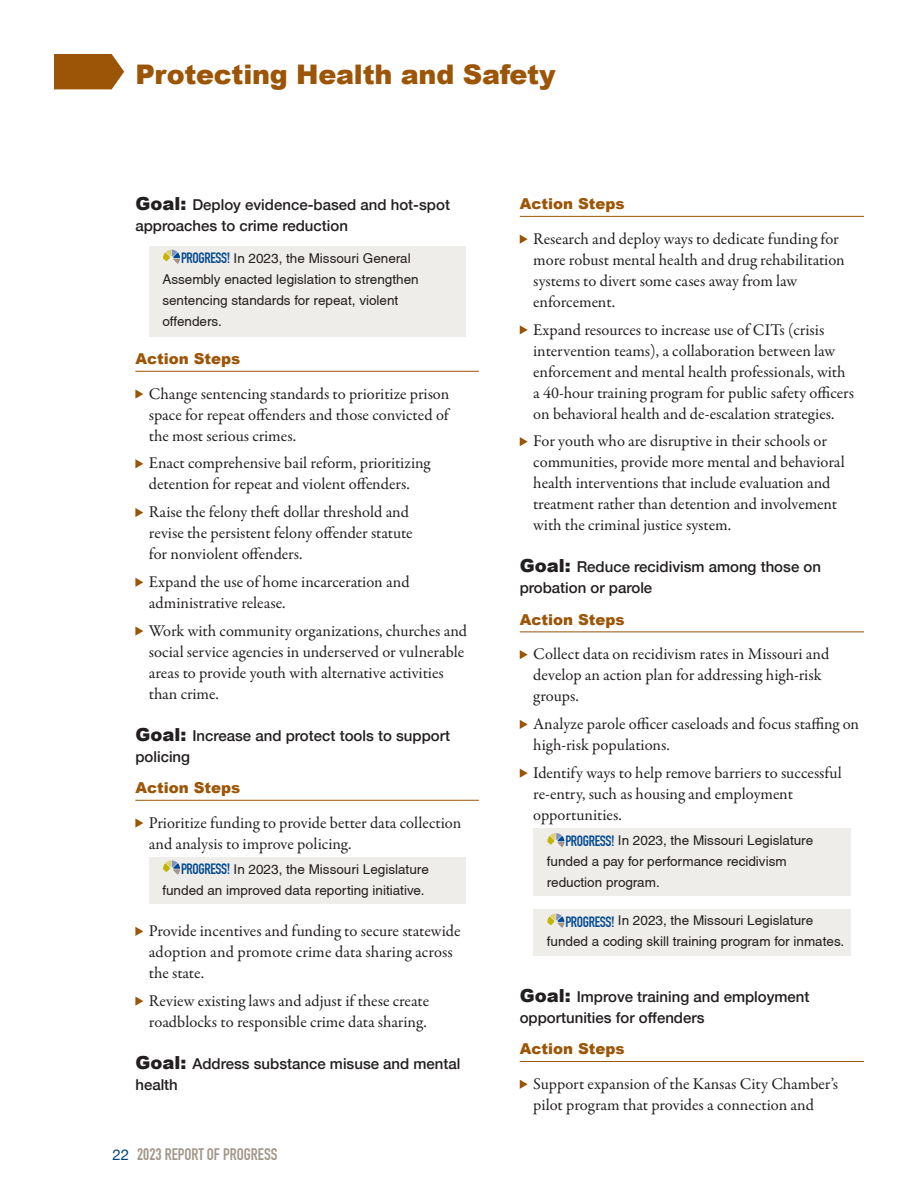
<style>
.page{position:relative;width:918px;height:1188px;background:#fff}
.page>*{position:absolute;margin:0;border:0;box-sizing:border-box;transform-origin:0 0}
.driver_title{font:900 27px "Arial";letter-spacing:-.01em;color:#9c5506}
.driver-action_bullet{font:16.5px/21px "Garamond Premr Pro";color:#231f20}
.t1{font:700 16.5px "DIN Condensed";color:#a19689}
.driver-goal{font:500 15px/21px "Helvetica Neue";color:#231f20}
.drive-action_setps{font:900 15px "Arial";color:#9c5506}
.drivers-progress_poi{font:condensed 13.5px/21px "Helvetica";color:#231f20}
.s1{font-family:"Arial";font-weight:900;font-size:18px}
.s2{font-family:"DIN Condensed";font-weight:700;font-stretch:normal;font-size:14.85px;color:#014990}
.s3{font-family:"Helvetica Neue";font-weight:400;font-size:15px;color:#00447b}
</style>
<div class="page">
<div style="left:149px;top:246px;width:316px;height:91px;background:#efedea"></div>
<hr style="left:135px;top:371px;width:344px;height:1px;background:#9c5506">
<hr style="left:135px;top:800px;width:344px;height:1px;background:#9c5506">
<div style="left:149px;top:857px;width:316px;height:47px;background:#efedea"></div>
<svg style="left:162px;top:250px;width:18px;height:14px"></svg>
<svg style="left:135px;top:389px;width:8px;height:10px"></svg>
<svg style="left:135px;top:459px;width:8px;height:9px"></svg>
<svg style="left:135px;top:508px;width:8px;height:9px"></svg>
<svg style="left:135px;top:578px;width:8px;height:9px"></svg>
<svg style="left:135px;top:626px;width:8px;height:10px"></svg>
<svg style="left:135px;top:818px;width:8px;height:10px"></svg>
<svg style="left:162px;top:860px;width:18px;height:15px"></svg>
<svg style="left:135px;top:927px;width:8px;height:9px"></svg>
<svg style="left:135px;top:997px;width:8px;height:9px"></svg>
<hr style="left:520px;top:216px;width:344px;height:1px;background:#9c5506">
<hr style="left:520px;top:632px;width:344px;height:1px;background:#9c5506">
<div style="left:533px;top:828px;width:317px;height:68px;background:#efedea"></div>
<div style="left:533px;top:909px;width:317px;height:47px;background:#efedea"></div>
<hr style="left:520px;top:1061px;width:344px;height:1px;background:#9c5506">
<svg style="left:520px;top:235px;width:8px;height:9px"></svg>
<svg style="left:520px;top:325px;width:8px;height:10px"></svg>
<svg style="left:520px;top:437px;width:8px;height:9px"></svg>
<svg style="left:520px;top:650px;width:8px;height:9px"></svg>
<svg style="left:520px;top:720px;width:8px;height:9px"></svg>
<svg style="left:520px;top:769px;width:8px;height:9px"></svg>
<svg style="left:547px;top:833px;width:17px;height:14px"></svg>
<svg style="left:547px;top:914px;width:17px;height:14px"></svg>
<svg style="left:520px;top:1080px;width:8px;height:9px"></svg>
<svg style="left:54px;top:54px;width:70px;height:35px;background:#a4631b"></svg>
<p class="driver_title" style="left:135px;top:55px;width:422px">Protecting Health and Safety</p>
<p class="driver-goal" style="left:135px;top:193px;width:316px"><span class="s1">Goal:</span> Deploy evidence-based and hot-spot approaches to crime reduction</p>
<p class="drivers-progress_poi" style="left:181px;top:248px;width:231px"><span class="s2">PROGRESS!</span> In 2023, the Missouri General</p>
<p class="drivers-progress_poi" style="left:162px;top:269px;width:258px">Assembly enacted legislation to strengthen sentencing standards for repeat, violent offenders.</p>
<p class="drive-action_setps" style="left:135px;top:348px;width:107px">Action Steps</p>
<p class="driver-action_bullet" style="left:149px;top:383px;width:302px;text-align:justify">Change sentencing standards to prioritize prison space for repeat offenders and those convicted of the most serious crimes.</p>
<p class="driver-action_bullet" style="left:149px;top:453px;width:283px">Enact comprehensive bail reform, prioritizing detention for repeat and violent offenders.</p>
<p class="driver-action_bullet" style="left:149px;top:502px;width:265px">Raise the felony theft dollar threshold and revise the persistent felony offender statute for nonviolent offenders.</p>
<p class="driver-action_bullet" style="left:149px;top:572px;width:262px">Expand the use of home incarceration and administrative release.</p>
<p class="driver-action_bullet" style="left:149px;top:620px;width:320px">Work with community organizations, churches and social service agencies in underserved or vulnerable areas to provide youth with alternative activities than crime.</p>
<p class="driver-goal" style="left:135px;top:724px;width:316px"><span class="s1">Goal:</span> Increase and protect tools to support policing</p>
<p class="drive-action_setps" style="left:135px;top:777px;width:107px">Action Steps</p>
<p class="driver-action_bullet" style="left:149px;top:812px;width:314px">Prioritize funding to provide better data collection and analysis to improve policing.</p>
<p class="drivers-progress_poi" style="left:181px;top:858px;width:249px"><span class="s2">PROGRESS!</span> In 2023, the Missouri Legislature</p>
<p class="drivers-progress_poi" style="left:162px;top:879px;width:264px">funded an improved data reporting initiative.</p>
<p class="driver-action_bullet" style="left:149px;top:921px;width:313px">Provide incentives and funding to secure statewide adoption and promote crime data sharing across the state.</p>
<p class="driver-action_bullet" style="left:149px;top:990px;width:282px">Review existing laws and adjust if these create roadblocks to responsible crime data sharing.</p>
<p class="driver-goal" style="left:135px;top:1052px;width:327px"><span class="s1">Goal:</span> Address substance misuse and mental health</p>
<p class="t1" style="left:113px;top:1144px;width:166px"><span class="s3">22</span> 2023 REPORT OF PROGRESS</p>
<p class="drive-action_setps" style="left:520px;top:193px;width:106px">Action Steps</p>
<p class="driver-action_bullet" style="left:533px;top:228px;width:313px">Research and deploy ways to dedicate funding for more robust mental health and drug rehabilitation systems to divert some cases away from law enforcement.</p>
<p class="driver-action_bullet" style="left:533px;top:319px;width:322px">Expand resources to increase use of CITs (crisis intervention teams), a collaboration between law enforcement and mental health professionals, with a 40-hour training program for public safety officers on behavioral health and de-escalation strategies.</p>
<p class="driver-action_bullet" style="left:533px;top:431px;width:313px">For youth who are disruptive in their schools or communities, provide more mental and behavioral health interventions that include evaluation and treatment rather than detention and involvement with the criminal justice system.</p>
<p class="driver-goal" style="left:520px;top:555px;width:303px"><span class="s1">Goal:</span> Reduce recidivism among those on probation or parole</p>
<p class="drive-action_setps" style="left:520px;top:609px;width:106px">Action Steps</p>
<p class="driver-action_bullet" style="left:533px;top:644px;width:297px">Collect data on recidivism rates in Missouri and develop an action plan for addressing high-risk groups.</p>
<p class="driver-action_bullet" style="left:533px;top:714px;width:328px">Analyze parole officer caseloads and focus staffing on high-risk populations.</p>
<p class="driver-action_bullet" style="left:533px;top:762px;width:310px">Identify ways to help remove barriers to successful re-entry, such as housing and employment opportunities.</p>
<p class="drivers-progress_poi" style="left:565px;top:830px;width:249px"><span class="s2">PROGRESS!</span> In 2023, the Missouri Legislature</p>
<p class="drivers-progress_poi" style="left:547px;top:851px;width:241px">funded a pay for performance recidivism reduction program.</p>
<p class="drivers-progress_poi" style="left:565px;top:910px;width:249px"><span class="s2">PROGRESS!</span> In 2023, the Missouri Legislature</p>
<p class="drivers-progress_poi" style="left:547px;top:931px;width:299px">funded a coding skill training program for inmates.</p>
<p class="driver-goal" style="left:520px;top:985px;width:291px"><span class="s1">Goal:</span> Improve training and employment opportunities for offenders</p>
<p class="drive-action_setps" style="left:520px;top:1038px;width:106px">Action Steps</p>
<p class="driver-action_bullet" style="left:533px;top:1074px;width:306px">Support expansion of the Kansas City Chamber’s pilot program that provides a connection and</p>
</div>
